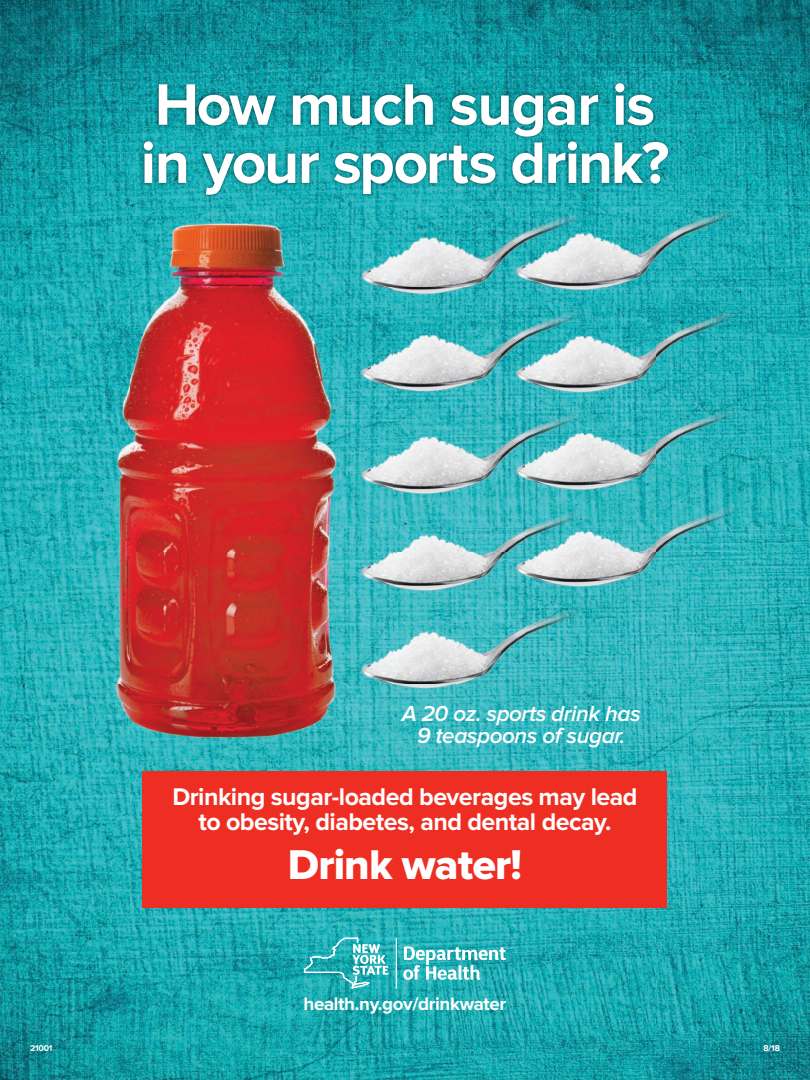
<style>
.page{position:relative;width:810px;height:1080px;background:#fff}
.page>*{position:absolute;margin:0;border:0;box-sizing:border-box;transform-origin:0 0}
.t1{font:700 60.62px/58.1px "Proxima Nova";letter-spacing:-.02em;color:#fff}
.t2{font:43.12px "Proxima Nova Extrabld";letter-spacing:-.02em;color:#fff}
.t3{font:700 25px/25px "Proxima Nova";letter-spacing:-.02em;color:#fff;text-align:center}
.t4{font:italic 600 22.5px/22.5px "Proxima Nova";letter-spacing:-.02em;color:#fff;text-align:center}
.t5{font:700 18.75px "Proxima Nova";letter-spacing:-.02em;color:#fff}
.t6{font:700 8.75px "Proxima Nova";letter-spacing:-.02em;color:#fff}
</style>
<div class="page">
<img style="left:0;top:0;width:810px;height:1080px">
<div style="left:142px;top:771px;width:526px;height:137px;background:#ee2e22"></div>
<svg style="left:403px;top:946px;width:103px;height:34px"></svg>
<hr style="left:396px;top:938px;width:1px;height:51px;background:#fff">
<svg style="left:304px;top:937px;width:85px;height:52px;background:#44b9be"></svg>
<h1 class="t1" style="left:141px;top:81px;width:530px">How much sugar is in your sports drink?</h1>
<p class="t4" style="left:402px;top:704px;width:241px">A 20 oz. sports drink has<br>9 teaspoons of sugar.</p>
<p class="t3" style="left:172px;top:787px;width:467px">Drinking sugar-loaded beverages may lead to obesity, diabetes, and dental decay.</p>
<h2 class="t2" style="left:288px;top:850px;width:236px">Drink water!</h2>
<p class="t5" style="left:304px;top:998px;width:204px">health.ny.gov/drinkwater</p>
<p class="t6" style="left:30px;top:1045px;width:24px">21001</p>
<p class="t6" style="left:763px;top:1045px;width:18px">8/18</p>
</div>
